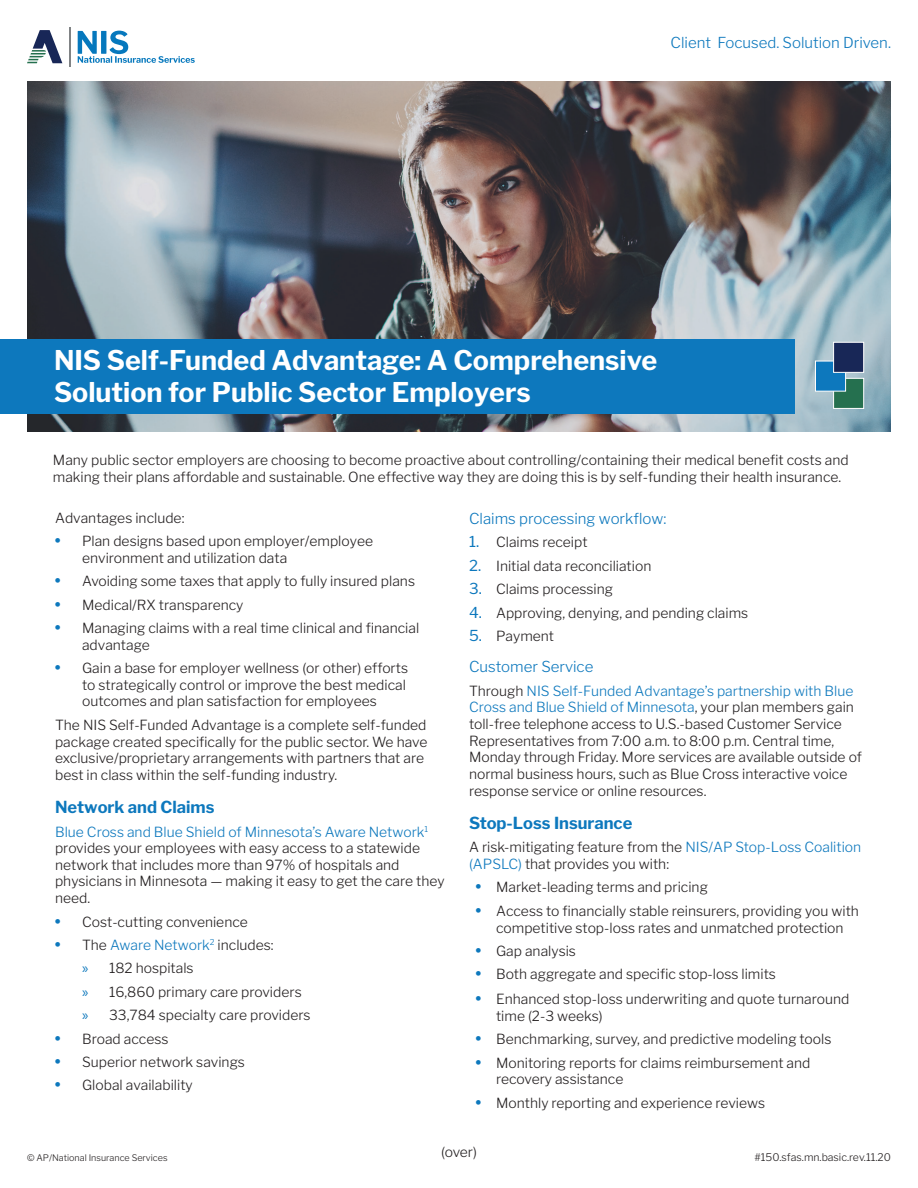
<style>
.page{position:relative;width:918px;height:1188px;background:#fff}
.page>*{position:absolute;margin:0;border:0;box-sizing:border-box;transform-origin:0 0}
.t1{font:700 27px/32.4px "Libre Franklin";color:#fff}
.t2{font:700 16.5px "Libre Franklin";color:#0d78bd}
.t3{font:300 15px "Libre Franklin";color:#0d78bd}
.t4{font:300 13.8px/16.6px "Libre Franklin";color:#231f20}
.t5{font:300 10.5px "Libre Franklin";color:#231f20}
.t6{font:300 9px "Libre Franklin";color:#231f20}
.s1{font-weight:900;font-size:15px;color:#0d78bd}
.s2{color:#0d78bd}
.s3{font-family:"Myriad Pro";font-weight:400;font-size:15px;color:#0d78bd}
.s4{font-weight:400;font-size:15px;color:#0d78bd}
</style>
<div class="page">
<svg style="left:27px;top:30px;width:35px;height:33px"></svg>
<hr style="left:70px;top:27px;width:1px;height:40px;background:#808385">
<svg style="left:78px;top:31px;width:117px;height:32px"></svg>
<img style="left:27px;top:81px;width:864px;height:351px">
<div style="left:0;top:339px;width:795px;height:74px;background:#0d78bd"></div>
<div style="left:833px;top:378px;width:31px;height:31px;background:#25704f;border:1px solid #fff"></div>
<div style="left:815px;top:361px;width:31px;height:30px;background:#0d78bd;border:1px solid #fff"></div>
<div style="left:833px;top:342px;width:31px;height:31px;background:#182757;border:1px solid #fff"></div>
<p class="t3" style="left:671px;top:34px;width:222px">Client Focused. Solution Driven.</p>
<h1 class="t1" style="left:54px;top:344px;width:605px">NIS Self-Funded Advantage: A Comprehensive<br>Solution for Public Sector Employers</h1>
<p class="t4" style="left:53px;top:452px;width:797px">Many public sector employers are choosing to become proactive about controlling/containing their medical benefit costs and making their plans affordable and sustainable. One effective way they are doing this is by self-funding their health insurance.</p>
<p class="t4" style="left:55px;top:510px;width:131px">Advantages include:</p>
<p class="t4" style="left:82px;top:533px;width:293px;text-indent:-27px"><span class="s1">•</span> Plan designs based upon employer/employee environment and utilization data</p>
<p class="t4" style="left:55px;top:573px;width:361px"><span class="s1">•</span> Avoiding some taxes that apply to fully insured plans</p>
<p class="t4" style="left:55px;top:596px;width:190px"><span class="s1">•</span> Medical/RX transparency</p>
<p class="t4" style="left:82px;top:620px;width:339px;text-indent:-27px"><span class="s1">•</span> Managing claims with a real time clinical and financial advantage</p>
<p class="t4" style="left:82px;top:660px;width:327px;text-indent:-27px"><span class="s1">•</span> Gain a base for employer wellness (or other) efforts to strategically control or improve the best medical outcomes and plan satisfaction for employees</p>
<p class="t4" style="left:55px;top:717px;width:374px">The NIS Self-Funded Advantage is a complete self-funded package created specifically for the public sector. We have exclusive/proprietary arrangements with partners that are best in class within the self-funding industry.</p>
<p class="t2" style="left:55px;top:797px;width:161px">Network and Claims</p>
<p class="t4" style="left:55px;top:823px;width:391px"><span class="s2">Blue Cross and Blue Shield of Minnesota’s Aware Network</span><sup>1 </sup>provides your employees with easy access to a statewide network that includes more than 97% of hospitals and physicians in Minnesota — making it easy to get the care they need.</p>
<p class="t4" style="left:55px;top:913px;width:194px"><span class="s1">•</span> Cost-cutting convenience</p>
<p class="t4" style="left:82px;top:933px;width:230px;line-height:23.4px;text-indent:-27px"><span class="s1">•</span> The <span class="s2">Aware Network</span><sup>2</sup> includes:<br><span class="s3">»</span> 182 hospitals<br><span class="s3">»</span> 16,860 primary care providers <span class="s3">»</span> 33,784 specialty care providers</p>
<p class="t4" style="left:55px;top:1030px;width:115px"><span class="s1">•</span> Broad access</p>
<p class="t4" style="left:55px;top:1054px;width:191px"><span class="s1">•</span> Superior network savings</p>
<p class="t4" style="left:55px;top:1077px;width:139px"><span class="s1">•</span> Global availability</p>
<p class="t3" style="left:469px;top:509px;width:199px">Claims processing workflow:</p>
<p class="t4" style="left:469px;top:534px;width:120px"><span class="s4">1.</span> Claims receipt</p>
<p class="t4" style="left:469px;top:557px;width:184px"><span class="s4">2.</span> Initial data reconciliation</p>
<p class="t4" style="left:469px;top:581px;width:145px"><span class="s4">3.</span> Claims processing</p>
<p class="t4" style="left:469px;top:604px;width:281px"><span class="s4">4.</span> Approving, denying, and pending claims</p>
<p class="t4" style="left:469px;top:628px;width:87px"><span class="s4">5.</span> Payment</p>
<p class="t3" style="left:469px;top:658px;width:126px">Customer Service</p>
<p class="t4" style="left:469px;top:683px;width:394px">Through <span class="s2">NIS Self-Funded Advantage’s partnership with Blue Cross and Blue Shield of Minnesota</span>, your plan members gain toll-free telephone access to U.S.-based Customer Service Representatives from 7:00 a.m. to 8:00 p.m. Central time, Monday through Friday. More services are available outside of normal business hours, such as Blue Cross interactive voice response service or online resources.</p>
<p class="t2" style="left:469px;top:813px;width:165px">Stop-Loss Insurance</p>
<p class="t4" style="left:469px;top:839px;width:394px">A risk-mitigating feature from the <span class="s2">NIS/AP Stop-Loss Coalition (APSLC)</span> that provides you with:</p>
<p class="t4" style="left:476px;top:879px;width:234px"><span class="s1">•</span> Market-leading terms and pricing</p>
<p class="t4" style="left:476px;top:903px;width:385px;text-align:center"><span class="s1">•</span> Access to financially stable reinsurers, providing you with competitive stop-loss rates and unmatched protection</p>
<p class="t4" style="left:476px;top:943px;width:102px"><span class="s1">•</span> Gap analysis</p>
<p class="t4" style="left:476px;top:966px;width:302px"><span class="s1">•</span> Both aggregate and specific stop-loss limits</p>
<p class="t4" style="left:496px;top:991px;width:355px;text-indent:-20px"><span class="s1">•</span> Enhanced stop-loss underwriting and quote turnaround time (2-3 weeks)</p>
<p class="t4" style="left:476px;top:1031px;width:357px"><span class="s1">•</span> Benchmarking, survey, and predictive modeling tools</p>
<p class="t4" style="left:496px;top:1054px;width:316px;text-indent:-20px"><span class="s1">•</span> Monitoring reports for claims reimbursement and recovery assistance</p>
<p class="t4" style="left:476px;top:1094px;width:291px"><span class="s1">•</span> Monthly reporting and experience reviews</p>
<p class="t4" style="left:441px;top:1144px;width:37px">(over)</p>
<p class="t6" style="left:27px;top:1152px;width:142px">© AP/National Insurance Services</p>
<p class="t5" style="left:754px;top:1151px;width:138px">#150.sfas.mn.basic.rev.11.20</p>
</div>
